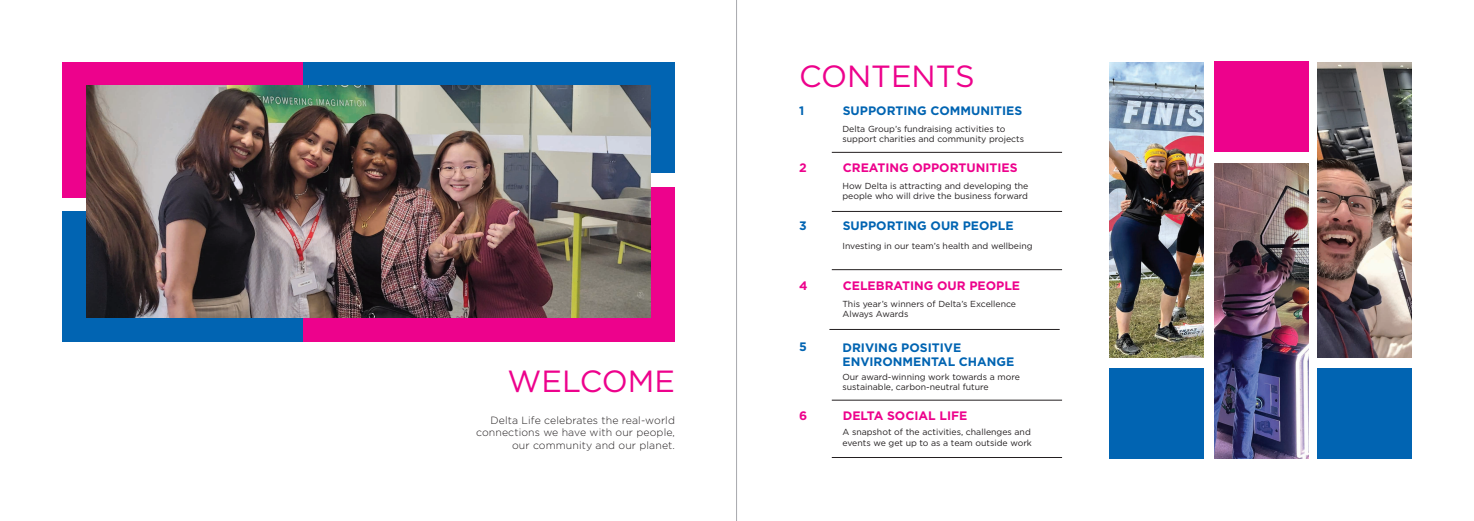
<style>
.page{position:relative;width:1474px;height:521px;background:#fff}
.page>*{position:absolute;margin:0;border:0;box-sizing:border-box;transform-origin:0 0}
.t1{font:30.62px "Gotham";color:#ed028c}
.t2{font:700 12.25px/14px "Gotham";color:#0164b2}
.t3{font:700 12.25px "Gotham";color:#ed028c}
.t4{font:300 10.5px/12.6px "Gotham";letter-spacing:.01em;color:#231f20;text-align:right}
.t5{font:8.75px/10.5px "Gotham";color:#231f20}
</style>
<div class="page">
<div style="left:62px;top:62px;width:325px;height:135px;background:#ed028c"></div>
<div style="left:62px;top:211px;width:325px;height:130px;background:#0164b2"></div>
<div style="left:304px;top:187px;width:371px;height:154px;background:#ed028c"></div>
<div style="left:304px;top:62px;width:371px;height:110px;background:#0164b2"></div>
<img style="left:86px;top:86px;width:564px;height:232px">
<hr style="left:831px;top:152px;width:231px;height:1px;background:#231f20">
<hr style="left:831px;top:211px;width:231px;height:1px;background:#231f20">
<hr style="left:831px;top:269px;width:231px;height:1px;background:#231f20">
<hr style="left:829px;top:329px;width:230px;height:1px;background:#231f20">
<hr style="left:831px;top:400px;width:231px;height:1px;background:#231f20">
<hr style="left:831px;top:457px;width:231px;height:1px;background:#231f20">
<img style="left:1109px;top:62px;width:94px;height:295px">
<div style="left:1109px;top:369px;width:94px;height:90px;background:#0164b2"></div>
<img style="left:1214px;top:163px;width:94px;height:296px">
<div style="left:1214px;top:62px;width:94px;height:90px;background:#ed028c"></div>
<img style="left:1317px;top:62px;width:94px;height:295px">
<div style="left:1317px;top:369px;width:94px;height:90px;background:#0164b2"></div>
<hr style="left:736px;top:0;width:1px;height:521px;background:#a8a9ad">
<h1 class="t1" style="left:507px;top:361px;width:169px">WELCOME</h1>
<p class="t4" style="left:476px;top:413px;width:200px">Delta Life celebrates the real-world connections we have with our people, our community and our planet.</p>
<h1 class="t1" style="left:799px;top:56px;width:177px">CONTENTS</h1>
<h2 class="t2" style="left:799px;top:103px;width:7px">1</h2>
<h2 class="t2" style="left:842px;top:103px;width:181px">SUPPORTING COMMUNITIES</h2>
<p class="t5" style="left:842px;top:123px;width:183px">Delta Group’s fundraising activities to support charities and community projects</p>
<h2 class="t3" style="left:799px;top:159px;width:9px">2</h2>
<h2 class="t3" style="left:842px;top:159px;width:176px">CREATING OPPORTUNITIES</h2>
<p class="t5" style="left:842px;top:180px;width:187px">How Delta is attracting and developing the people who will drive the business forward</p>
<h2 class="t2" style="left:799px;top:219px;width:9px">3</h2>
<h2 class="t2" style="left:842px;top:219px;width:172px">SUPPORTING OUR PEOPLE</h2>
<p class="t5" style="left:842px;top:241px;width:192px">Investing in our team’s health and wellbeing</p>
<h2 class="t3" style="left:799px;top:278px;width:10px">4</h2>
<h2 class="t3" style="left:842px;top:278px;width:179px">CELEBRATING OUR PEOPLE</h2>
<p class="t5" style="left:842px;top:298px;width:175px">This year’s winners of Delta’s Excellence<br>Always Awards</p>
<h2 class="t2" style="left:799px;top:339px;width:9px">5</h2>
<h2 class="t2" style="left:842px;top:341px;width:173px">DRIVING POSITIVE<br>ENVIRONMENTAL CHANGE</h2>
<p class="t5" style="left:842px;top:371px;width:179px">Our award-winning work towards a more sustainable, carbon-neutral future</p>
<p class="t5" style="left:842px;top:427px;width:191px">A snapshot of the activities, challenges and events we get up to as a team outside work</p>
<h2 class="t3" style="left:799px;top:407px;width:10px">6</h2>
<h2 class="t3" style="left:842px;top:407px;width:126px">DELTA SOCIAL LIFE</h2>
</div>
